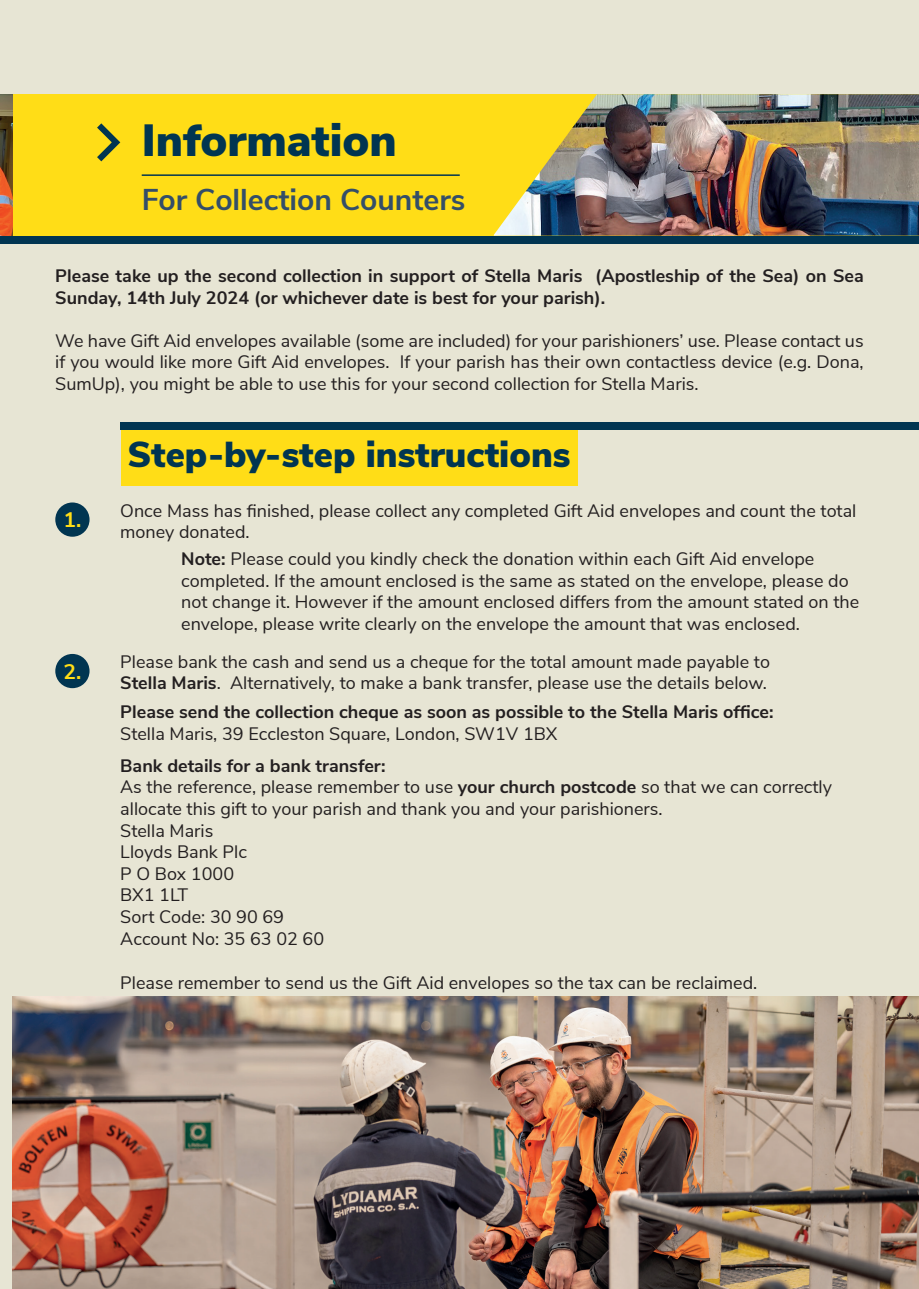
<style>
.page{position:relative;width:919px;height:1289px;background:#fff}
.page>*{position:absolute;margin:0;border:0;box-sizing:border-box;transform-origin:0 0}
.t1{font:900 45px "Nunito Sans";color:#013551}
.t2{font:900 36px "Nunito Sans";color:#013551}
.t3{font:700 30px "Nunito Sans";color:#344e68}
.t4{font:700 21px "Nunito Sans";color:#ffdd17}
.t5{font:18px/21.6px "Nunito Sans";color:#231f20}
.t6{font:700 18px/21.6px "Nunito Sans";color:#231f20}
.s1{font-weight:700}
</style>
<div class="page">
<div style="left:0;top:0;width:918px;height:1288px;background:#e7e5d4"></div>
<div style="left:0;top:236px;width:13px;height:7px;background:#013551"></div>
<img style="left:0;top:94px;width:13px;height:142px">
<div style="left:13px;top:236px;width:905px;height:7px;background:#013551"></div>
<div style="left:13px;top:94px;width:905px;height:142px;background:#ffdd17"></div>
<img style="left:493px;top:94px;width:425px;height:142px">
<svg style="left:97px;top:123px;width:23px;height:38px"></svg>
<hr style="left:142px;top:174px;width:317px;height:2px;background:#013551">
<div style="left:121px;top:423px;width:457px;height:62px;background:#ffdd17"></div>
<div style="left:120px;top:422px;width:798px;height:8px;background:#013551"></div>
<div style="left:55px;top:502px;width:34px;height:34px;background:#013551;border-radius:50%"></div>
<div style="left:55px;top:654px;width:34px;height:34px;background:#013551;border-radius:50%"></div>
<img style="left:13px;top:996px;width:905px;height:292px">
<h1 class="t1" style="left:142px;top:107px;width:256px">Information</h1>
<h3 class="t3" style="left:142px;top:178px;width:325px">For Collection Counters</h3>
<p class="t6" style="left:55px;top:264px;width:810px">Please take up the second collection in support of Stella Maris (Apostleship of the Sea) on Sea<br>Sunday, 14th July 2024 (or whichever date is best for your parish).</p>
<p class="t5" style="left:55px;top:328px;width:809px;text-align:justify">We have Gift Aid envelopes available (some are included) for your parishioners’ use. Please contact us if you would like more Gift Aid envelopes. If your parish has their own contactless device (e.g. Dona, SumUp), you might be able to use this for your second collection for Stella Maris.</p>
<p class="t4" style="left:63px;top:504px;width:19px">1.</p>
<p class="t4" style="left:63px;top:656px;width:19px">2.</p>
<h2 class="t2" style="left:128px;top:427px;width:444px">Step-by-step instructions</h2>
<p class="t5" style="left:120px;top:498px;width:737px">Once Mass has finished, please collect any completed Gift Aid envelopes and count the total money donated.</p>
<p class="t5" style="left:181px;top:547px;width:679px"><span class="s1">Note:</span> Please could you kindly check the donation within each Gift Aid envelope completed. If the amount enclosed is the same as stated on the envelope, please do not change it. However if the amount enclosed differs from the amount stated on the envelope, please write clearly on the envelope the amount that was enclosed.</p>
<p class="t5" style="left:120px;top:649px;width:651px">Please bank the cash and send us a cheque for the total amount made payable to<br><span class="s1">Stella Maris</span>. Alternatively, to make a bank transfer, please use the details below.</p>
<p class="t6" style="left:120px;top:700px;width:654px">Please send the collection cheque as soon as possible to the Stella Maris office:</p>
<p class="t5" style="left:120px;top:722px;width:438px">Stella Maris, 39 Eccleston Square, London, SW1V 1BX</p>
<p class="t5" style="left:120px;top:753px;width:713px"><span class="s1">Bank details for a bank transfer:<br></span>As the reference, please remember to use <span class="s1">your church postcode</span> so that we can correctly allocate this gift to your parish and thank you and your parishioners.<br>Stella Maris<br>Lloyds Bank Plc<br>P O Box 1000<br>BX1 1LT<br>Sort Code: 30 90 69<br>Account No: 35 63 02 60</p>
<p class="t5" style="left:120px;top:971px;width:638px">Please remember to send us the Gift Aid envelopes so the tax can be reclaimed.</p>
</div>
